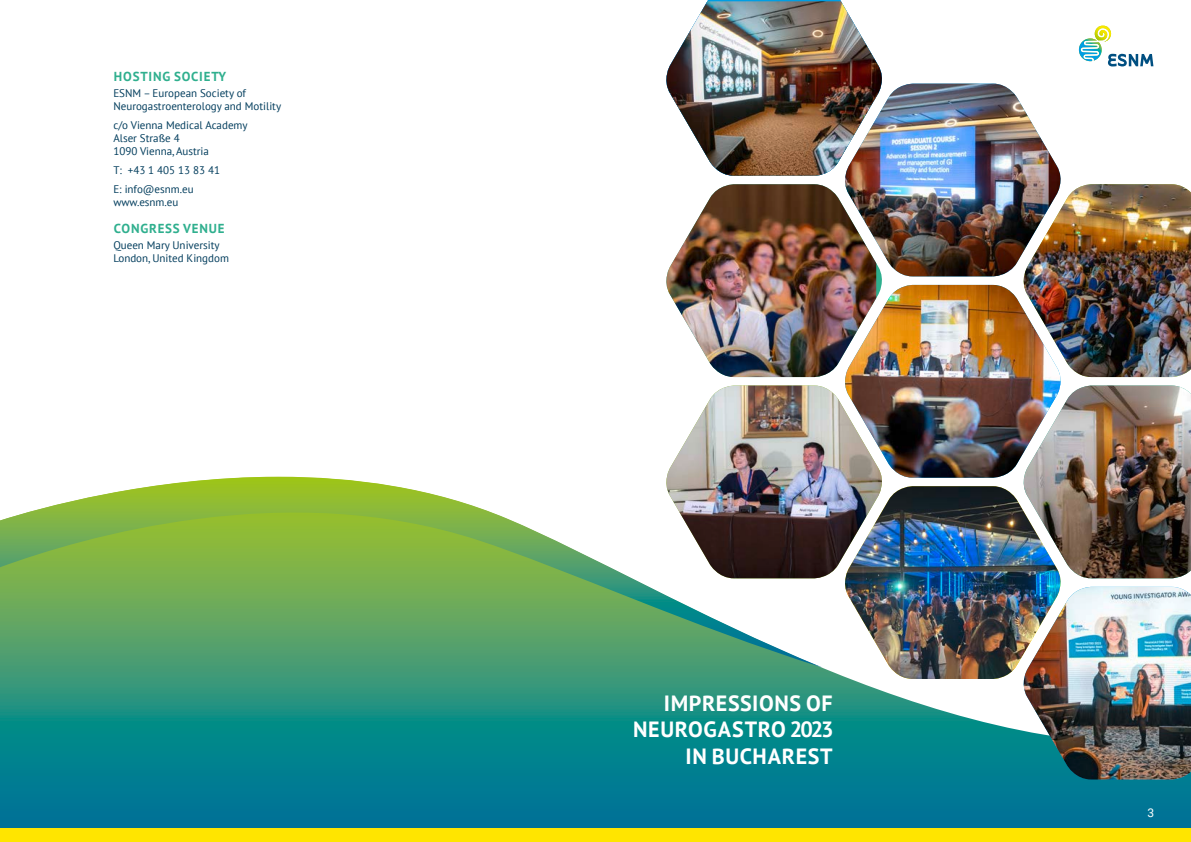
<style>
.page{position:relative;width:1191px;height:842px;background:#fff}
.page>*{position:absolute;margin:0;border:0;box-sizing:border-box;transform-origin:0 0}
.t1{font:700 22px/26.4px "PT Sans";letter-spacing:.025em;color:#fff;text-align:right}
.t2{font:700 13px "PT Sans";letter-spacing:.06em;color:#2faf8e}
.t3{font:12px "Roboto";color:#fff}
.t4{font:11px/13.2px "PT Sans";color:#003c5c}
</style>
<div class="page">
<svg style="left:1078px;top:26px;width:75px;height:40px"></svg>
<svg style="left:0;top:578px;width:1191px;height:250px;background:#178990"></svg>
<svg style="left:0;top:477px;width:823px;height:191px"></svg>
<div style="left:0;top:828px;width:1191px;height:14px;background:#ffe500"></div>
<img style="left:845px;top:285px;width:216px;height:193px">
<img style="left:845px;top:84px;width:216px;height:192px">
<svg style="left:707px;top:0;width:179px;height:176px"></svg>
<img style="left:666px;top:1px;width:217px;height:175px">
<img style="left:876px;top:184px;width:10px;height:193px">
<img style="left:666px;top:184px;width:210px;height:193px">
<img style="left:1022px;top:386px;width:169px;height:192px">
<svg style="left:662px;top:386px;width:224px;height:192px"></svg>
<img style="left:665px;top:386px;width:218px;height:192px">
<img style="left:1022px;top:184px;width:169px;height:193px">
<svg style="left:840px;top:486px;width:225px;height:193px"></svg>
<img style="left:844px;top:486px;width:217px;height:193px">
<img style="left:1022px;top:587px;width:169px;height:193px">
<p class="t2" style="left:114px;top:67px;width:114px">HOSTING SOCIETY</p>
<p class="t4" style="left:113px;top:86px;width:169px">ESNM – European Society of<br>Neurogastroenterology and Motility</p>
<p class="t4" style="left:113px;top:118px;width:136px">c/o Vienna Medical Academy<br>Alser Straße 4<br>1090 Vienna, Austria</p>
<p class="t4" style="left:113px;top:160px;width:108px;line-height:18.9px">T: +43 1 405 13 83 41<br>E: info@esnm.eu</p>
<p class="t4" style="left:113px;top:195px;width:66px">www.esnm.eu</p>
<p class="t2" style="left:114px;top:220px;width:112px">CONGRESS VENUE</p>
<p class="t4" style="left:113px;top:238px;width:117px">Queen Mary University<br>London, United Kingdom</p>
<h1 class="t1" style="left:633px;top:690px;width:202px">IMPRESSIONS OF<br>NEUROGASTRO 2023<br>IN BUCHAREST</h1>
<p class="t3" style="left:1147px;top:804px;width:8px">3</p>
</div>
